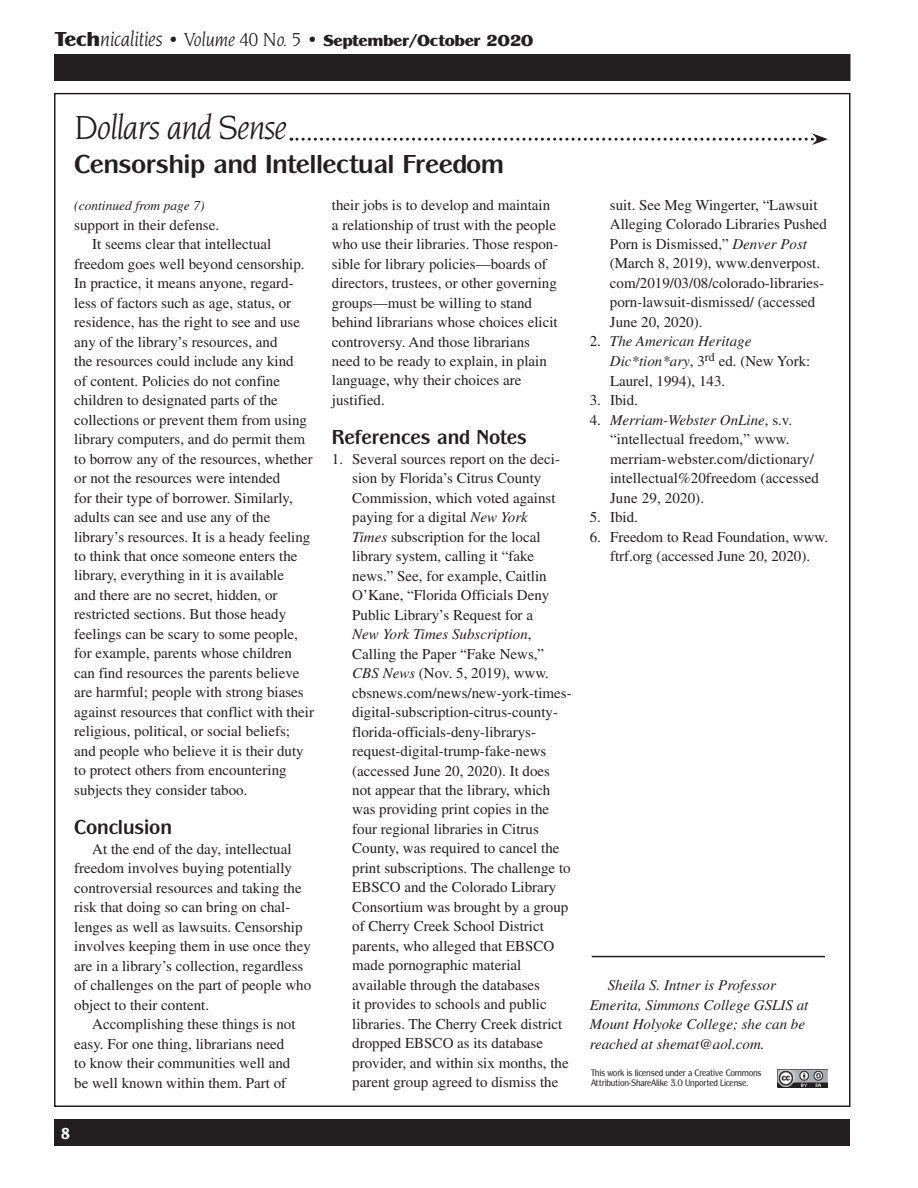
<style>
.page{position:relative;width:918px;height:1188px;background:#fff}
.page>*{position:absolute;margin:0;border:0;box-sizing:border-box;transform-origin:0 0}
.t1{font:34.5px "Novarese Book Italic DTC";letter-spacing:-.03em;color:#231f20}
.t2{font:27px "Panache Bold DTC";letter-spacing:-.02em;color:#231f20}
.t3{font:21px "Panache Bold DTC";letter-spacing:-.005em;color:#231f20;scale:.95 1}
.t4{font:16.5px "Panache Black DTC";letter-spacing:-.025em;color:#231f20}
.t5{font:16.5px "Novarese Bold DTC";color:#fff}
.t6{font:15px/19.5px "Times";color:#231f20}
.t7{font:italic 15px/19.5px "Times";color:#231f20}
.t8{font:italic 13.5px "Times";color:#231f20}
.t9{font:9.75px/10.5px "Panache Book DTC";letter-spacing:-.02em;color:#231f20;scale:.9 1}
.s1{font-size:21px}
.s2{font-family:"Novarese Book Italic DTC";font-size:21px}
.s3{font-family:"Novarese Book Italic DTC";font-size:19.5px}
.s4{font-style:italic}
</style>
<div class="page">
<div style="left:54px;top:54px;width:797px;height:27px;background:#231f20"></div>
<div style="left:54px;top:1119px;width:796px;height:27px;background:#231f20"></div>
<img style="left:778px;top:1070px;width:50px;height:18px">
<hr style="left:592px;top:956px;width:233px;height:1px;background:#231f20">
<svg style="left:291px;top:133px;width:537px;height:12px"></svg>
<p class="t4" style="left:54px;top:29px;width:481px"><span class="s1">Tech</span><span class="s2">nicalities</span> <span class="s3">• Volume 40 No. 5 •</span> September/October 2020</p>
<h1 class="t1" style="left:74px;top:108px;width:214px">Dollars and Sense</h1>
<h2 class="t2" style="left:74px;top:149px;width:431px">Censorship and Intellectual Freedom</h2>
<p class="t8" style="left:74px;top:198px;width:132px">(continued from page 7)</p>
<p class="t6" style="left:74px;top:215px;width:146px">support in their defense.</p>
<p class="t6" style="left:92px;top:234px;width:181px">It seems clear that intellectual</p>
<p class="t6" style="left:74px;top:254px;width:232px">freedom goes well beyond censorship.</p>
<p class="t6" style="left:74px;top:273px;width:221px">In practice, it means anyone, regard-</p>
<p class="t6" style="left:74px;top:293px;width:219px">less of factors such as age, status, or</p>
<p class="t6" style="left:74px;top:312px;width:227px">residence, has the right to see and use</p>
<p class="t6" style="left:74px;top:332px;width:205px">any of the library’s resources, and</p>
<p class="t6" style="left:74px;top:351px;width:221px">the resources could include any kind</p>
<p class="t6" style="left:74px;top:371px;width:207px">of content. Policies do not confine</p>
<p class="t6" style="left:74px;top:390px;width:205px">children to designated parts of the</p>
<p class="t6" style="left:74px;top:410px;width:234px">collections or prevent them from using</p>
<p class="t6" style="left:74px;top:429px;width:232px">library computers, and do permit them</p>
<p class="t6" style="left:74px;top:449px;width:240px">to borrow any of the resources, whether</p>
<p class="t6" style="left:74px;top:468px;width:208px">or not the resources were intended</p>
<p class="t6" style="left:74px;top:488px;width:220px">for their type of borrower. Similarly,</p>
<p class="t6" style="left:74px;top:507px;width:198px">adults can see and use any of the</p>
<p class="t6" style="left:74px;top:527px;width:238px">library’s resources. It is a heady feeling</p>
<p class="t6" style="left:74px;top:546px;width:225px">to think that once someone enters the</p>
<p class="t6" style="left:74px;top:566px;width:211px">library, everything in it is available</p>
<p class="t6" style="left:74px;top:585px;width:205px">and there are no secret, hidden, or</p>
<p class="t6" style="left:74px;top:605px;width:214px">restricted sections. But those heady</p>
<p class="t6" style="left:74px;top:624px;width:225px">feelings can be scary to some people,</p>
<p class="t6" style="left:74px;top:644px;width:219px">for example, parents whose children</p>
<p class="t6" style="left:74px;top:663px;width:227px">can find resources the parents believe</p>
<p class="t6" style="left:74px;top:683px;width:231px">are harmful; people with strong biases</p>
<p class="t6" style="left:74px;top:702px;width:241px">against resources that conflict with their</p>
<p class="t6" style="left:74px;top:722px;width:217px">religious, political, or social beliefs;</p>
<p class="t6" style="left:74px;top:741px;width:231px">and people who believe it is their duty</p>
<p class="t6" style="left:74px;top:761px;width:214px">to protect others from encountering</p>
<p class="t6" style="left:74px;top:780px;width:175px">subjects they consider taboo.</p>
<h3 class="t3" style="left:74px;top:815px;width:104px">Conclusion</h3>
<p class="t6" style="left:74px;top:839px;width:239px;text-indent:18px">At the end of the day, intellectual freedom involves buying potentially controversial resources and taking the risk that doing so can bring on chal&shy;lenges as well as lawsuits. Censorship involves keeping them in use once they are in a library’s collection, regardless of challenges on the part of people who object to their content.</p>
<p class="t6" style="left:74px;top:1014px;width:223px;text-indent:18px">Accomplishing these things is not easy. For one thing, librarians need to know their communities well and be well known within them. Part of</p>
<p class="t5" style="left:61px;top:1124px;width:11px">8</p>
<p class="t6" style="left:332px;top:195px;width:228px">their jobs is to develop and maintain a relationship of trust with the people who use their libraries. Those respon&shy;sible for library policies—boards of directors, trustees, or other governing groups—must be willing to stand behind librarians whose choices elicit controversy. And those librarians need to be ready to explain, in plain language, why their choices are justified.</p>
<h3 class="t3" style="left:332px;top:425px;width:207px">References and Notes</h3>
<p class="t6" style="left:352px;top:449px;width:221px;text-indent:-20px">1. Several sources report on the deci&shy;sion by Florida’s Citrus County Commission, which voted against paying for a digital <span class="s4">New York<br>Times</span> subscription for the local library system, calling it “fake news.” See, for example, Caitlin O’Kane, “Florida Officials Deny Public Library’s Request for a<br><span class="s4">New York Times Subscription</span>, Calling the Paper “Fake News,” <span class="s4">CBS News</span> (Nov. 5, 2019), www. cbsnews.com/news/new-york-times&shy;digital-subscription-citrus-county&shy;florida-officials-deny-librarys&shy;request-digital-trump-fake-news (accessed June 20, 2020). It does not appear that the library, which was providing print copies in the four regional libraries in Citrus County, was required to cancel the print subscriptions. The challenge to EBSCO and the Colorado Library Consortium was brought by a group of Cherry Creek School District parents, who alleged that EBSCO made pornographic material available through the databases<br>it provides to schools and public libraries. The Cherry Creek district dropped EBSCO as its database provider, and within six months, the parent group agreed to dismiss the</p>
<p class="t6" style="left:610px;top:195px;width:219px">suit. See Meg Wingerter, “Lawsuit<br>Alleging Colorado Libraries Pushed<br>Porn is Dismissed,” <span class="s4">Denver Post </span>(March 8, 2019), www.denverpost. com/2019/03/08/colorado-libraries&shy;porn-lawsuit-dismissed/ (accessed<br>June 20, 2020).</p>
<p class="t6" style="left:610px;top:332px;width:202px;text-indent:-20px">2. <span class="s4">The American Heritage<br>Dic*tion*ary</span>, 3<sup>rd</sup> ed. (New York:<br>Laurel, 1994), 143.</p>
<p class="t6" style="left:590px;top:390px;width:50px">3. Ibid.</p>
<p class="t6" style="left:610px;top:410px;width:211px;text-indent:-20px">4. <span class="s4">Merriam-Webster OnLine</span>, s.v. “intellectual freedom,” www. merriam-webster.com/dictionary/ intellectual%20freedom (accessed<br>June 29, 2020).</p>
<p class="t6" style="left:590px;top:507px;width:50px">5. Ibid.</p>
<p class="t6" style="left:590px;top:527px;width:240px;text-align:center">6. Freedom to Read Foundation, www. ftrf.org (accessed June 20, 2020).</p>
<p class="t7" style="left:590px;top:975px;width:220px;text-indent:18px">Sheila S. Intner is Professor<br>Emerita, Simmons College GSLIS at<br>Mount Holyoke College; she can be reached at shemat@aol.com.</p>
<p class="t9" style="left:591px;top:1067px;width:191px">This work is licensed under a Creative Commons<br>Attribution-ShareAlike 3.0 Unported License.</p>
</div>
